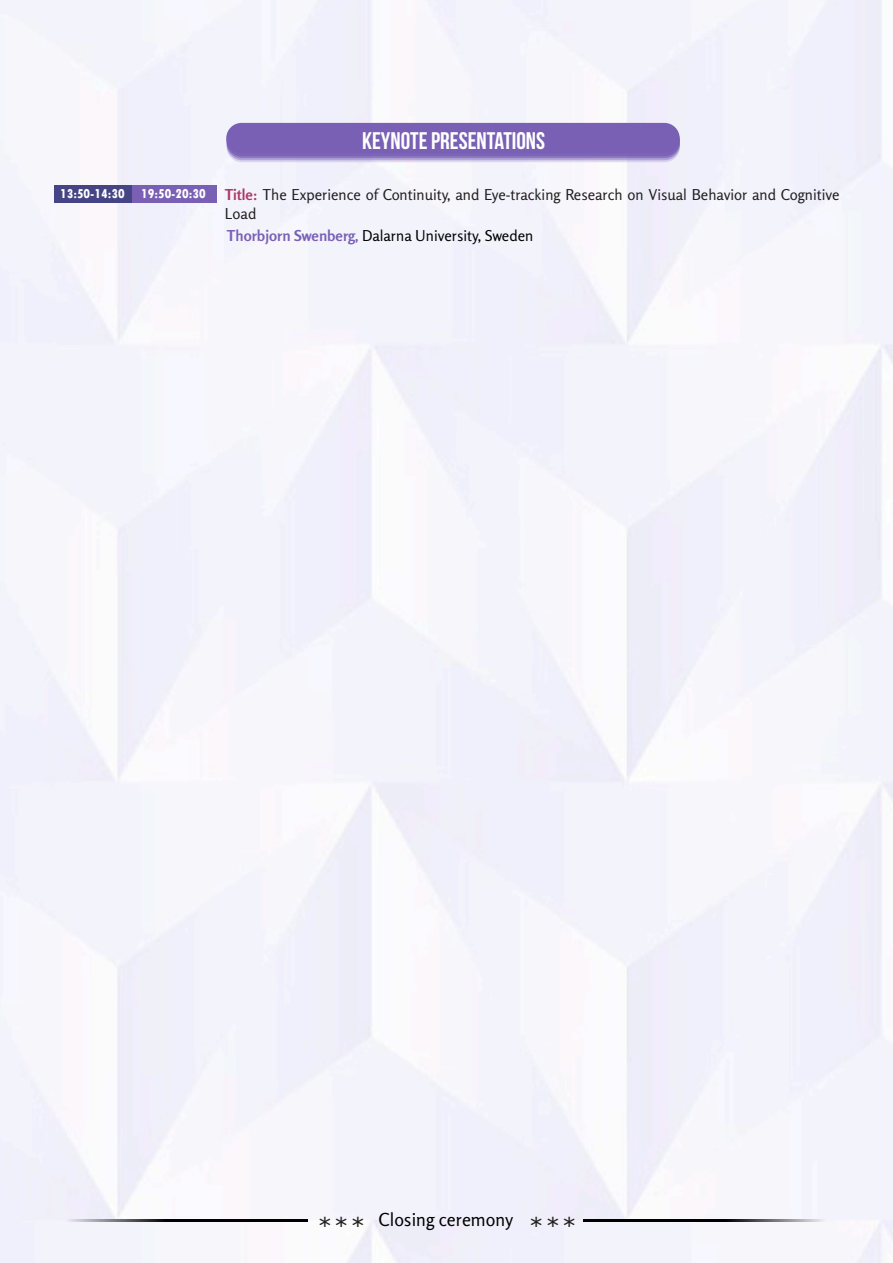
<style>
.page{position:relative;width:893px;height:1263px;background:#f3f3fc}
.page>*{position:absolute;margin:0;border:0;box-sizing:border-box;transform-origin:0 0}
.t1{font:24px "Bebas Neue";color:#fff}
.t2{font:22.5px "Verdana";color:#231f20}
.t3{font:18px "Rosario";color:#000}
.t4{font:15px/19.5px "Rosario";color:#231f20}
.t5{font:15px "Rosario";color:#000}
.t6{font:800 condensed 13.5px "Tw Cen";color:#fff}
.s1{font-weight:700;color:#ad3868}
.s2{font-weight:700;color:#7960b5}
</style>
<div class="page">
<hr style="left:57px;top:1219px;width:251px;height:2px;background:#000">
<hr style="left:584px;top:1219px;width:250px;height:2px;background:#000">
<div style="left:54px;top:185px;width:78px;height:17px;background:#454586"></div>
<div style="left:132px;top:185px;width:84px;height:17px;background:#7960b5"></div>
<svg style="left:227px;top:132px;width:453px;height:30px;background:#9f8dca"></svg>
<div style="left:226px;top:123px;width:454px;height:30px;background:#7960b5;border-radius:15px"></div>
<p class="t6" style="left:60px;top:186px;width:66px">13:50-14:30</p>
<p class="t6" style="left:141px;top:186px;width:66px">19:50-20:30</p>
<p class="t1" style="left:362px;top:128px;width:184px">KEYNOTE PRESENTATIONS</p>
<p class="t4" style="left:225px;top:185px;width:616px"><span class="s1">Title:</span> The Experience of Continuity, and Eye-tracking Research on Visual Behavior and Cognitive<br>Load</p>
<p class="t5" style="left:227px;top:227px;width:308px"><span class="s2">Thorbjorn Swenberg,</span> Dalarna University, Sweden</p>
<p class="t3" style="left:379px;top:1209px;width:136px">Closing ceremony</p>
<p class="t2" style="left:318px;top:1210px;width:49px">***</p>
<p class="t2" style="left:529px;top:1210px;width:49px">***</p>
</div>
